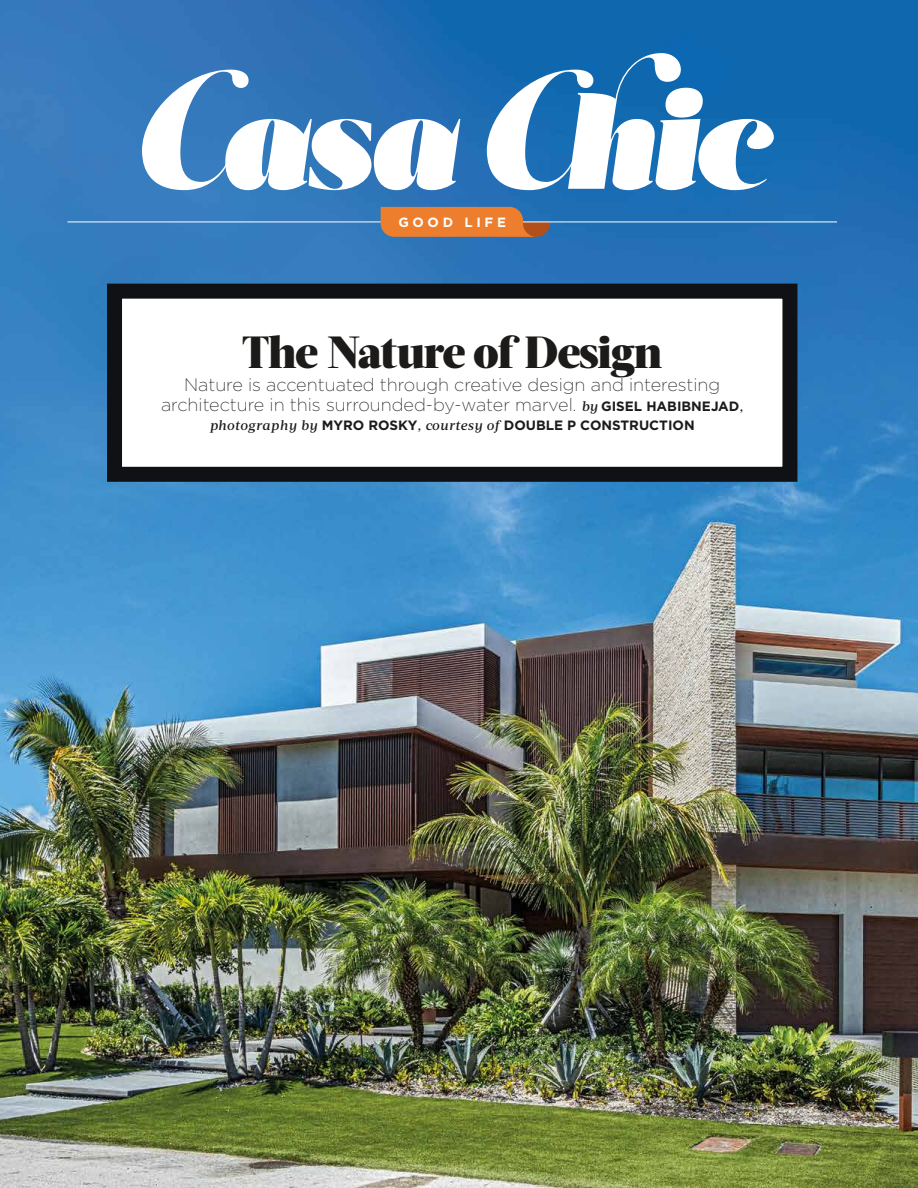
<style>
.page{position:relative;width:918px;height:1188px;background:#fff}
.page>*{position:absolute;margin:0;border:0;box-sizing:border-box;transform-origin:0 0}
.t1{font:136.95px "Acta Poster Swashes";letter-spacing:-.025em;color:#fff}
.t2{font:900 45px "Acta Headline";letter-spacing:-.02em;color:#1c1b1a}
.t3{font:200 18px/19.5px "Gotham";color:#1c1b1a;text-align:center}
.t4{font:700 13.5px "Gotham";color:#1c1b1a}
.t5{font:700 13.35px "Gotham";letter-spacing:.275em;color:#fff}
.s1{font-family:"Acta";font-weight:500;font-style:italic;font-size:13.5px}
.s2{font-weight:700;font-size:13.5px}
.s3{font-family:"Acta";font-weight:500;font-style:italic}
</style>
<div class="page">
<img style="left:0;top:0;width:918px;height:1188px">
<hr style="left:68px;top:222px;width:769px;height:1px;background:#fff">
<svg style="left:381px;top:207px;width:169px;height:30px;background:#d37a3c"></svg>
<div style="left:115px;top:291px;width:675px;height:183px;background:#fff"></div>
<div style="left:107px;top:284px;width:690px;height:198px;border:15px solid #101115"></div>
<h1 class="t1" style="left:137px;top:61px;width:633px">Casa Chic</h1>
<p class="t5" style="left:398px;top:214px;width:109px">GOOD LIFE</p>
<h2 class="t2" style="left:242px;top:325px;width:421px">The Nature of Design</h2>
<p class="t3" style="left:161px;top:374px;width:584px">Nature is accentuated through creative design and interesting architecture in this surrounded-by-water marvel. <span class="s1">by</span> <span class="s2">GISEL HABIBNEJAD</span><span class="s1">,</span></p>
<p class="t4" style="left:210px;top:416px;width:486px"><span class="s3">photography by</span> MYRO ROSKY<span class="s3">, courtesy of</span> DOUBLE P CONSTRUCTION</p>
</div>
